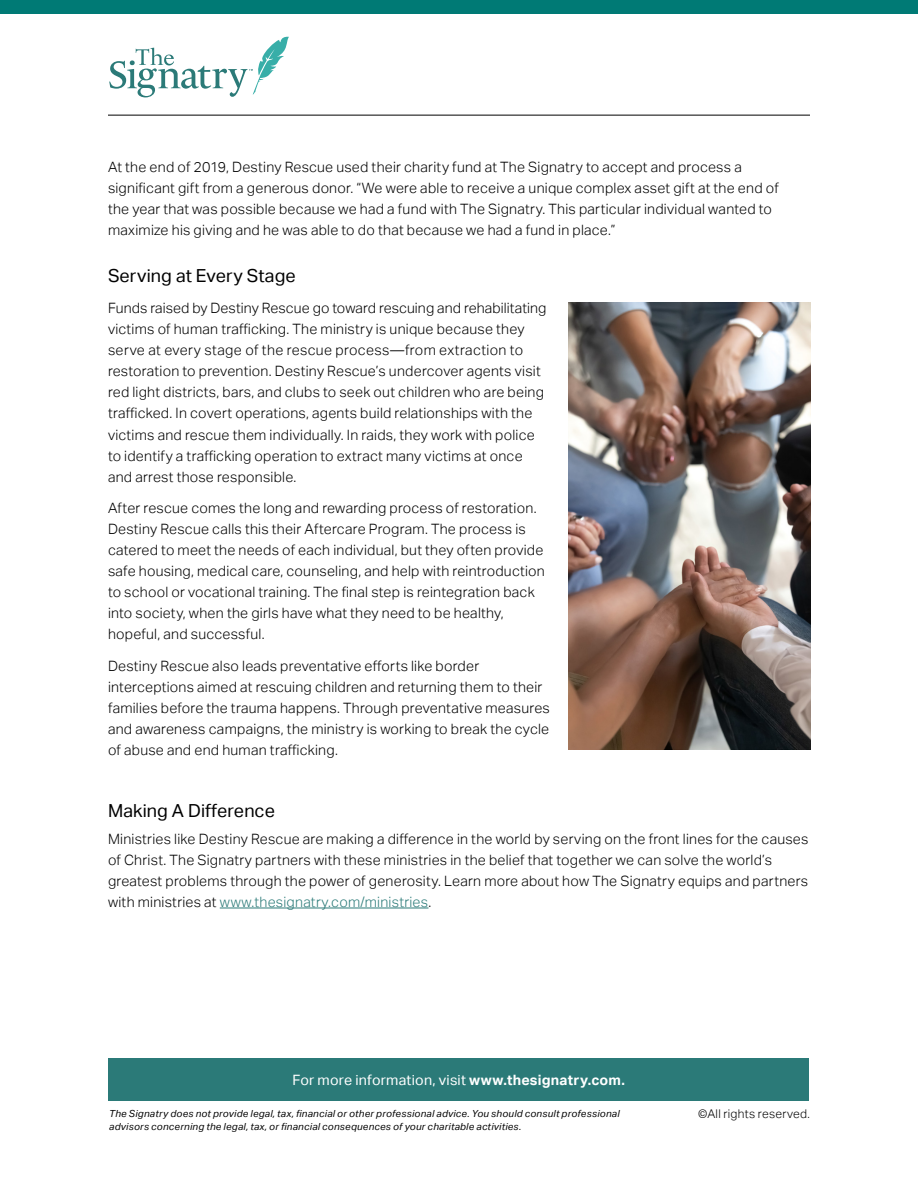
<style>
.page{position:relative;width:918px;height:1188px;background:#fff}
.page>*{position:absolute;margin:0;border:0;box-sizing:border-box;transform-origin:0 0}
.t1{font:18px "Aktiv Grotesk";letter-spacing:.005em;color:#000}
.t2{font:300 14.25px/21px "Aktiv Grotesk";letter-spacing:.015em;color:#000}
.t3{font:14.25px "Aktiv Grotesk";letter-spacing:.015em;color:#fff}
.t4{font:300 12px "Aktiv Grotesk";letter-spacing:.025em;color:#000}
.t5{font:italic 9.75px/13.5px "Aktiv Grotesk";letter-spacing:.03em;color:#000}
.s1{color:#2c7b79}
.s2{font-weight:700}
</style>
<div class="page">
<div style="left:109px;top:1058px;width:700px;height:43px;background:#2b7a78"></div>
<hr style="left:220px;top:908px;width:208px;height:1px;background:#2c7b79">
<div style="left:0;top:0;width:918px;height:14px;background:#007a75"></div>
<img style="left:568px;top:302px;width:242px;height:447px">
<hr style="left:108px;top:115px;width:702px;height:1px;background:#000">
<svg style="left:109px;top:37px;width:180px;height:60px"></svg>
<p class="t2" style="left:108px;top:157px;width:672px">At the end of 2019, Destiny Rescue used their charity fund at The Signatry to accept and process a significant gift from a generous donor. “We were able to receive a unique complex asset gift at the end of the year that was possible because we had a fund with The Signatry. This particular individual wanted to maximize his giving and he was able to do that because we had a fund in place.”</p>
<p class="t1" style="left:108px;top:265px;width:189px">Serving at Every Stage</p>
<p class="t2" style="left:108px;top:298px;width:440px">Funds raised by Destiny Rescue go toward rescuing and rehabilitating victims of human trafficking. The ministry is unique because they serve at every stage of the rescue process—from extraction to restoration to prevention. Destiny Rescue’s undercover agents visit red light districts, bars, and clubs to seek out children who are being trafficked. In covert operations, agents build relationships with the victims and rescue them individually. In raids, they work with police to identify a trafficking operation to extract many victims at once and arrest those responsible.</p>
<p class="t2" style="left:108px;top:498px;width:438px">After rescue comes the long and rewarding process of restoration.<br>Destiny Rescue calls this their Aftercare Program. The process is catered to meet the needs of each individual, but they often provide safe housing, medical care, counseling, and help with reintroduction to school or vocational training. The final step is reintegration back into society, when the girls have what they need to be healthy, hopeful, and successful.</p>
<p class="t2" style="left:108px;top:656px;width:443px">Destiny Rescue also leads preventative efforts like border interceptions aimed at rescuing children and returning them to their families before the trauma happens. Through preventative measures and awareness campaigns, the ministry is working to break the cycle of abuse and end human trafficking.</p>
<p class="t1" style="left:108px;top:800px;width:169px">Making A Difference</p>
<p class="t2" style="left:108px;top:828px;width:702px">Ministries like Destiny Rescue are making a difference in the world by serving on the front lines for the causes of Christ. The Signatry partners with these ministries in the belief that together we can solve the world’s greatest problems through the power of generosity. Learn more about how The Signatry equips and partners with ministries at <span class="s1">www.thesignatry.com/ministries</span>.</p>
<p class="t3" style="left:292px;top:1072px;width:334px">For more information, visit <span class="s2">www.thesignatry.com.</span></p>
<p class="t5" style="left:109px;top:1106px;width:512px">The Signatry does not provide legal, tax, financial or other professional advice. You should consult professional advisors concerning the legal, tax, or financial consequences of your charitable activities.</p>
<p class="t4" style="left:698px;top:1107px;width:113px">©All rights reserved.</p>
</div>
